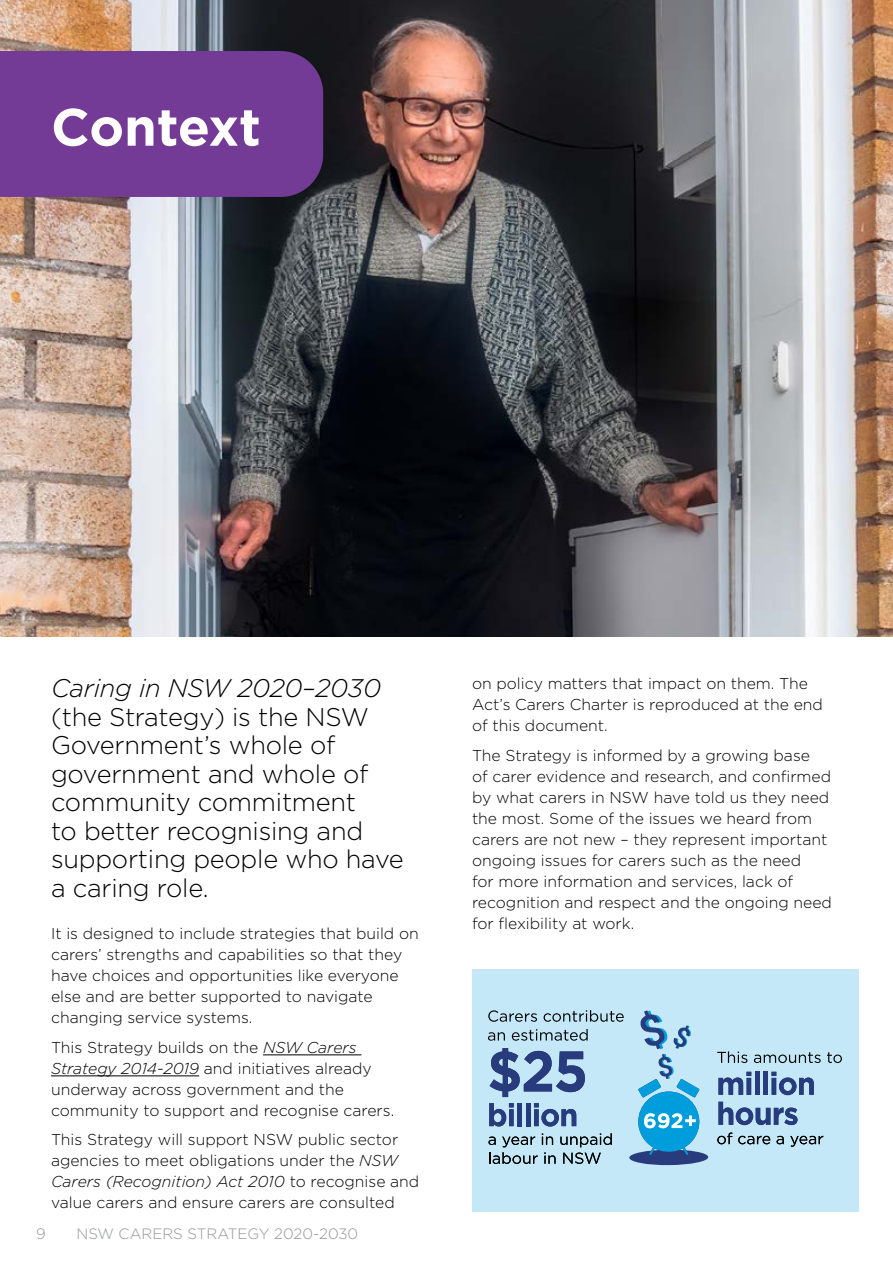
<style>
.page{position:relative;width:893px;height:1263px;background:#fff}
.page>*{position:absolute;margin:0;border:0;box-sizing:border-box;transform-origin:0 0}
.Section_Heading_Smal{font:700 52.5px "Gotham";letter-spacing:-.005em;color:#fff}
.Intro_copy{font:300 25.5px/28.5px "Gotham";letter-spacing:-.01em;color:#000101}
.Body{font:300 15.75px/21px "Gotham";color:#000}
.t1{font:300 15px "Gotham";color:#939598}
.s1{font-style:italic}
</style>
<div class="page">
<img style="left:0;top:0;width:893px;height:636px">
<div style="left:472px;top:969px;width:387px;height:243px;background:#c4e8f7"></div>
<hr style="left:263px;top:1054px;width:98px;height:1px;background:#000">
<hr style="left:51px;top:1075px;width:148px;height:1px;background:#000">
<div style="left:0;top:51px;width:323px;height:146px;background:#733a96"></div>
<svg style="left:490px;top:1048px;width:95px;height:49px"></svg>
<svg style="left:489px;top:1103px;width:25px;height:23px"></svg>
<div style="left:517px;top:1103px;width:5px;height:23px;background:#273b7d"></div>
<hr style="left:526px;top:1103px;width:4px;height:23px;background:#273b7d">
<svg style="left:534px;top:1103px;width:42px;height:23px"></svg>
<svg style="left:488px;top:1133px;width:124px;height:31px"></svg>
<svg style="left:717px;top:1051px;width:30px;height:12px"></svg>
<svg style="left:754px;top:1052px;width:67px;height:11px"></svg>
<svg style="left:827px;top:1052px;width:15px;height:11px"></svg>
<svg style="left:717px;top:1132px;width:15px;height:12px"></svg>
<svg style="left:738px;top:1136px;width:32px;height:8px"></svg>
<svg style="left:777px;top:1136px;width:7px;height:8px"></svg>
<svg style="left:790px;top:1136px;width:33px;height:11px"></svg>
<svg style="left:488px;top:1010px;width:49px;height:12px"></svg>
<svg style="left:544px;top:1010px;width:80px;height:12px"></svg>
<svg style="left:488px;top:1032px;width:17px;height:9px"></svg>
<svg style="left:512px;top:1029px;width:76px;height:12px"></svg>
<svg style="left:718px;top:1072px;width:33px;height:23px"></svg>
<hr style="left:755px;top:1072px;width:4px;height:23px;background:#273b7d">
<div style="left:763px;top:1072px;width:5px;height:23px;background:#273b7d"></div>
<svg style="left:771px;top:1072px;width:43px;height:23px"></svg>
<svg style="left:718px;top:1102px;width:79px;height:23px"></svg>
<div style="left:629px;top:1149px;width:79px;height:16px;background:#273b7d;border-radius:50%"></div>
<svg style="left:638px;top:1010px;width:61px;height:145px"></svg>
<p class="Section_Heading_Smal" style="left:51px;top:97px;width:211px">Context</p>
<p class="Intro_copy" style="left:51px;top:674px;width:354px"><span class="s1">Caring in NSW 2020–2030 </span>(the Strategy) is the NSW<br>Government’s whole of government and whole of community commitment<br>to better recognising and supporting people who have a caring role.</p>
<p class="Body" style="left:51px;top:923px;width:369px">It is designed to include strategies that build on carers’ strengths and capabilities so that they have choices and opportunities like everyone else and are better supported to navigate changing service systems.</p>
<p class="Body" style="left:51px;top:1036px;width:345px">This Strategy builds on the <span class="s1">NSW Carers Strategy 2014-2019</span> and initiatives already underway across government and the community to support and recognise carers.</p>
<p class="Body" style="left:51px;top:1129px;width:370px">This Strategy will support NSW public sector agencies to meet obligations under the <span class="s1">NSW Carers (Recognition) Act 2010</span> to recognise and value carers and ensure carers are consulted</p>
<p class="t1" style="left:36px;top:1225px;width:11px">9</p>
<p class="t1" style="left:77px;top:1225px;width:283px">NSW CARERS STRATEGY 2020-2030</p>
<p class="Body" style="left:472px;top:673px;width:352px">on policy matters that impact on them. The<br>Act’s Carers Charter is reproduced at the end of this document.</p>
<p class="Body" style="left:472px;top:744px;width:362px">The Strategy is informed by a growing base<br>of carer evidence and research, and confirmed by what carers in NSW have told us they need the most. Some of the issues we heard from carers are not new – they represent important ongoing issues for carers such as the need<br>for more information and services, lack of recognition and respect and the ongoing need for flexibility at work.</p>
</div>
